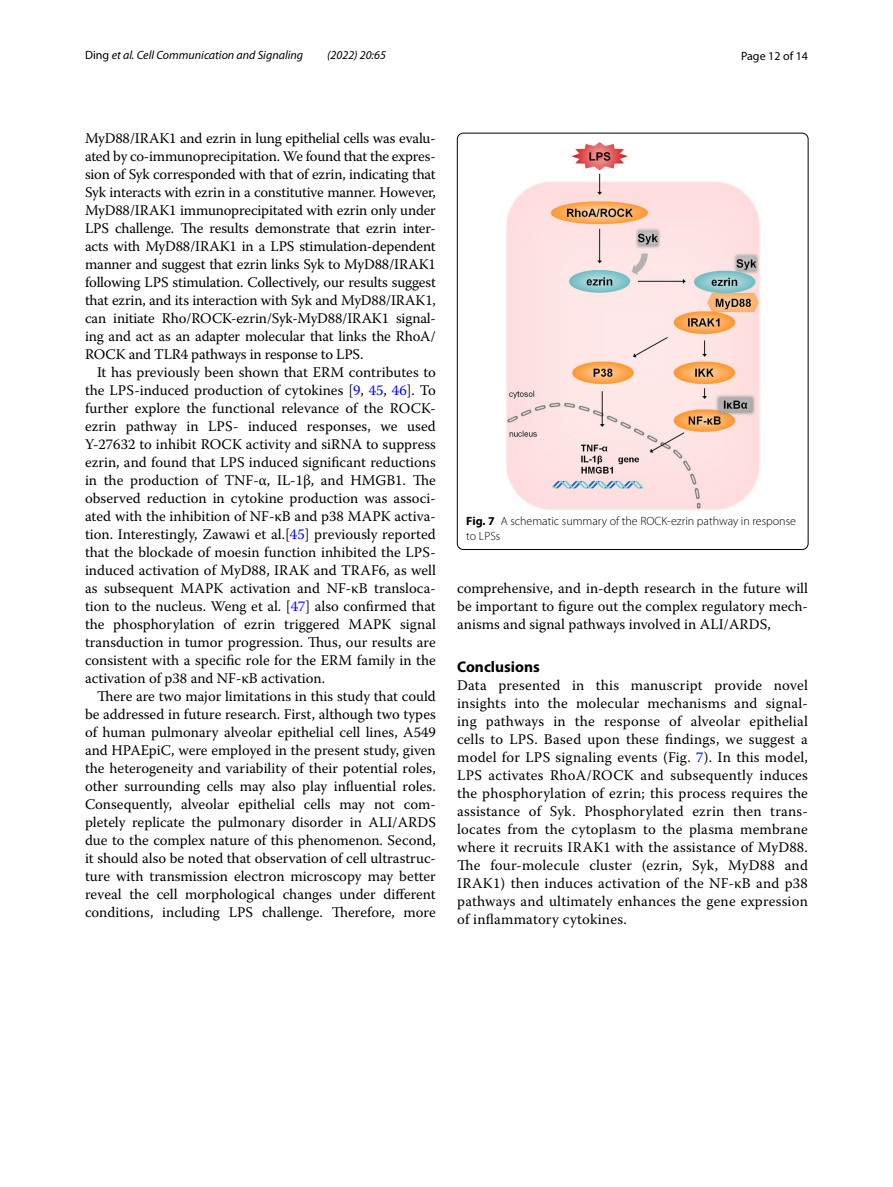
<style>
.page{position:relative;width:893px;height:1187px;background:#fff}
.page>*{position:absolute;margin:0;border:0;box-sizing:border-box;transform-origin:0 0}
.t1{font:700 15.45px "Myriad Pro";color:#000}
.t2{font:14.7px/18px "Warnock Pro";color:#000;text-align:justify}
.t3{font:300 12px/15px "Myriad Pro";color:#000}
.t4{font:italic 12px "Myriad Pro";color:#000}
.t5{font:12px "Myriad Pro";color:#000}
.s1{font-style:normal}
.s2{color:#00f}
.s3{font-weight:700}
</style>
<div class="page">
<img style="left:506px;top:142px;width:254px;height:368px">
<div style="left:457px;top:133px;width:351px;height:416px;border:1px solid #000;border-radius:6px"></div>
<p class="t4" style="left:85px;top:48px;width:220px"><span class="s1">Ding</span> et al. Cell Communication and Signaling</p>
<p class="t4" style="left:327px;top:48px;width:60px">(2022) 20:65</p>
<p class="t5" style="left:741px;top:48px;width:68px">Page 12 of 14</p>
<p class="t2" style="left:85px;top:128px;width:352px">MyD88/IRAK1 and ezrin in lung epithelial cells was evalu&shy;ated by co-immunoprecipitation. We found that the expres&shy;sion of Syk corresponded with that of ezrin, indicating that Syk interacts with ezrin in a constitutive manner. However, MyD88/IRAK1 immunoprecipitated with ezrin only under LPS challenge. The results demonstrate that ezrin inter&shy;acts with MyD88/IRAK1 in a LPS stimulation-dependent manner and suggest that ezrin links Syk to MyD88/IRAK1 following LPS stimulation. Collectively, our results suggest that ezrin, and its interaction with Syk and MyD88/IRAK1, can initiate Rho/ROCK-ezrin/Syk-MyD88/IRAK1 signal&shy;ing and act as an adapter molecular that links the RhoA/ ROCK and TLR4 pathways in response to LPS.</p>
<p class="t2" style="left:85px;top:362px;width:352px;text-indent:12px">It has previously been shown that ERM contributes to the LPS-induced production of cytokines [<span class="s2">9</span>, <span class="s2">45</span>, <span class="s2">46</span>]. To further explore the functional relevance of the ROCK&shy;ezrin pathway in LPS- induced responses, we used Y-27632 to inhibit ROCK activity and siRNA to suppress ezrin, and found that LPS induced significant reductions in the production of TNF-α, IL-1β, and HMGB1. The observed reduction in cytokine production was associ&shy;ated with the inhibition of NF-κB and p38 MAPK activa&shy;tion. Interestingly, Zawawi et al.[<span class="s2">45</span>] previously reported that the blockade of moesin function inhibited the LPS&shy;induced activation of MyD88, IRAK and TRAF6, as well as subsequent MAPK activation and NF-κB transloca&shy;tion to the nucleus. Weng et al. [<span class="s2">47</span>] also confirmed that the phosphorylation of ezrin triggered MAPK signal transduction in tumor progression. Thus, our results are consistent with a specific role for the ERM family in the activation of p38 and NF-κB activation.</p>
<p class="t2" style="left:85px;top:686px;width:352px;text-indent:12px">There are two major limitations in this study that could be addressed in future research. First, although two types of human pulmonary alveolar epithelial cell lines, A549 and HPAEpiC, were employed in the present study, given the heterogeneity and variability of their potential roles, other surrounding cells may also play influential roles.<br>Consequently, alveolar epithelial cells may not com&shy;pletely replicate the pulmonary disorder in ALI/ARDS due to the complex nature of this phenomenon. Second, it should also be noted that observation of cell ultrastruc&shy;ture with transmission electron microscopy may better reveal the cell morphological changes under different conditions, including LPS challenge. Therefore, more</p>
<p class="t3" style="left:466px;top:514px;width:331px"><span class="s3">Fig. 7</span> A schematic summary of the ROCK-ezrin pathway in response to LPSs</p>
<p class="t2" style="left:457px;top:579px;width:352px">comprehensive, and in-depth research in the future will be important to figure out the complex regulatory mech&shy;anisms and signal pathways involved in ALI/ARDS,</p>
<p class="t1" style="left:457px;top:656px;width:84px">Conclusions</p>
<p class="t2" style="left:457px;top:676px;width:352px">Data presented in this manuscript provide novel insights into the molecular mechanisms and signal&shy;ing pathways in the response of alveolar epithelial cells to LPS. Based upon these findings, we suggest a model for LPS signaling events (Fig. <span class="s2">7</span>). In this model, LPS activates RhoA/ROCK and subsequently induces the phosphorylation of ezrin; this process requires the assistance of Syk. Phosphorylated ezrin then trans&shy;locates from the cytoplasm to the plasma membrane where it recruits IRAK1 with the assistance of MyD88.<br>The four-molecule cluster (ezrin, Syk, MyD88 and IRAK1) then induces activation of the NF-κB and p38 pathways and ultimately enhances the gene expression of inflammatory cytokines.</p>
</div>
